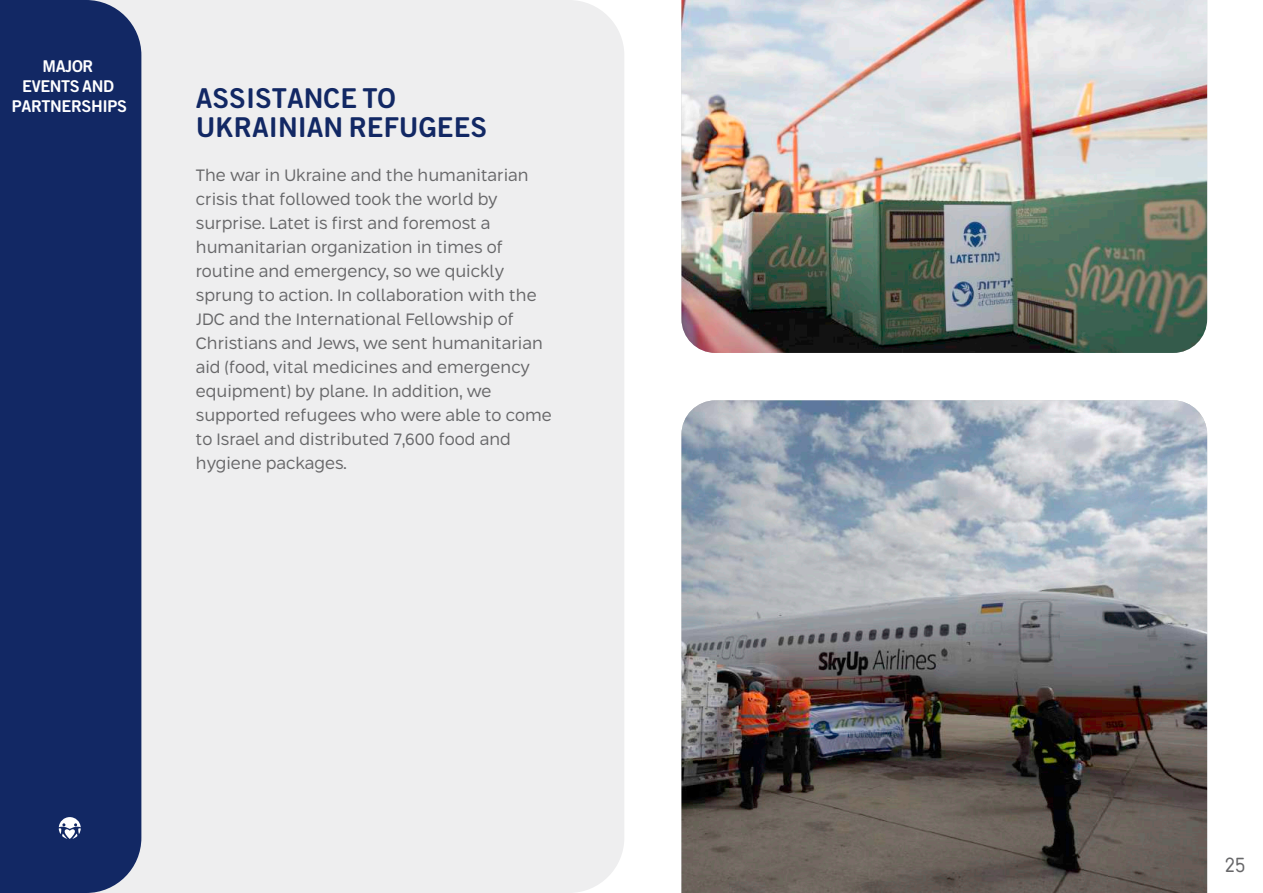
<style>
.page{position:relative;width:1263px;height:893px;background:#fff}
.page>*{position:absolute;margin:0;border:0;box-sizing:border-box;transform-origin:0 0}
.t1{font:33px/28.5px "Next Exit Round";color:#122864}
.t2{font:300 28.5px "Next Exit Round";color:#676769}
.t3{font:19.65px/19.6px "Next Exit Round";letter-spacing:-.02em;color:#fff;text-align:center}
.t4{font:19.5px/24px "RAG Sans 1.1 Light";color:#676769}
</style>
<div class="page">
<div style="left:5px;top:0;width:619px;height:893px;background:#eeeeef;border-radius:55px"></div>
<img style="left:681px;top:0;width:526px;height:353px">
<img style="left:681px;top:400px;width:526px;height:493px">
<div style="left:0;top:0;width:141px;height:893px;background:#122864"></div>
<svg style="left:59px;top:817px;width:22px;height:22px"></svg>
<p class="t3" style="left:12px;top:57px;width:117px">MAJOR<br>EVENTSAND<br>PARTNERSHIPS</p>
<h1 class="t1" style="left:196px;top:85px;width:293px">ASSISTANCE TO<br>UKRAINIAN REFUGEES</h1>
<p class="t4" style="left:196px;top:164px;width:357px">The war in Ukraine and the humanitarian crisis that followed took the world by surprise. Latet is first and foremost a humanitarian organization in times of routine and emergency, so we quickly sprung to action In. collaboration with the JDC and the International Fellowship of Christians and Jews, we sent humanitarian aid (food, vital medicines and emergency equipment) by plane In. addition, we supported refugees who were able to come to Israel and distributed 7,600 food and hygiene packages.</p>
<h2 class="t2" style="left:1225px;top:849px;width:22px">25</h2>
</div>
